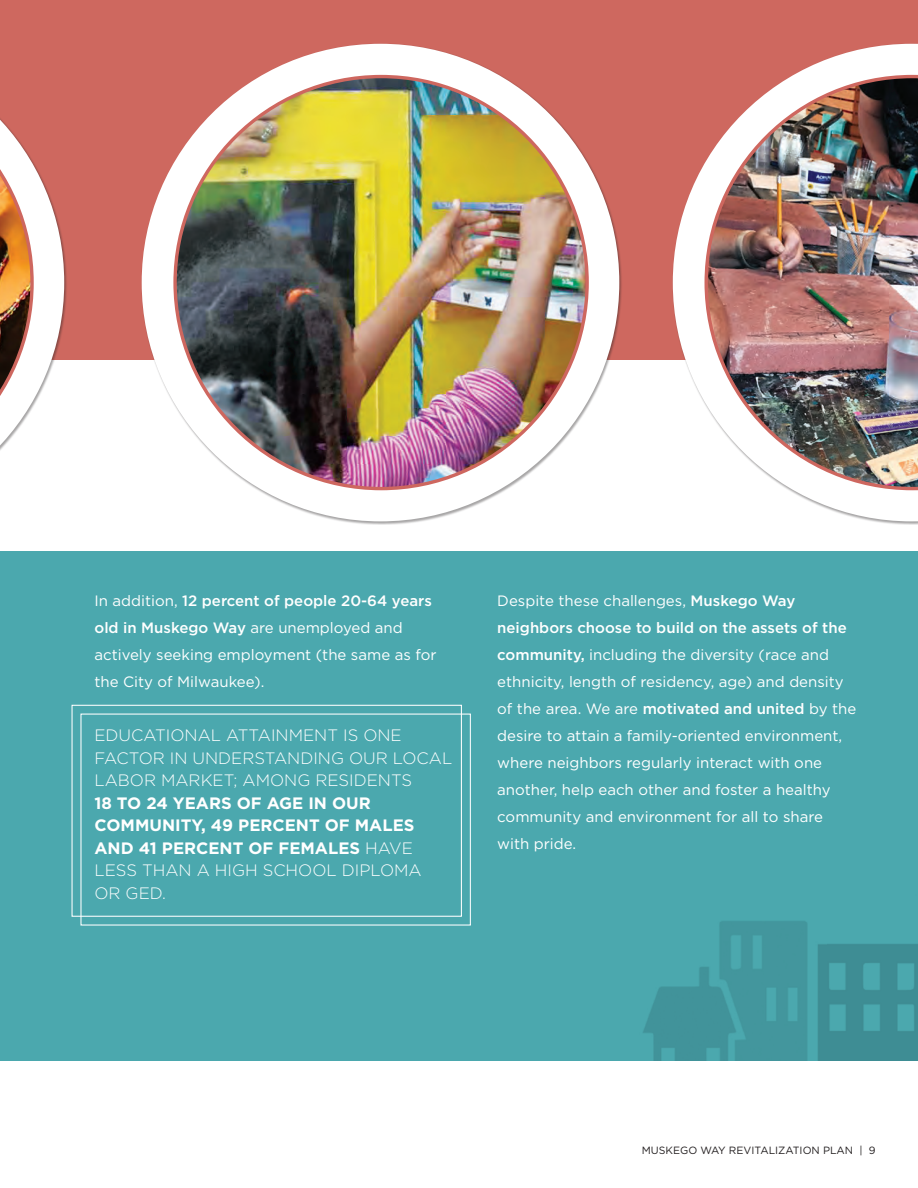
<style>
.page{position:relative;width:918px;height:1188px;background:#fff}
.page>*{position:absolute;margin:0;border:0;box-sizing:border-box;transform-origin:0 0}
.t1{font:300 16.5px/22.5px "Gotham";color:#fff}
.t2{font:15px/27px "Gotham";color:#fff}
.t3{font:10.5px "Gotham";color:#231f20}
.s1{font-weight:500}
.s2{font-weight:700}
</style>
<div class="page">
<div style="left:0;top:551px;width:918px;height:510px;background:#4ba8ae"></div>
<div style="left:0;top:0;width:918px;height:359px;background:#ce685f"></div>
<div style="left:0;top:43px;width:68px;height:482px;background:#231f20;opacity:.4"></div>
<svg style="left:0;top:44px;width:64px;height:477px"></svg>
<div style="left:141px;top:43px;width:482px;height:482px;background:#231f20;opacity:.4"></div>
<div style="left:142px;top:44px;width:477px;height:477px;background:#fff;border-radius:50%"></div>
<img style="left:175px;top:77px;width:412px;height:412px;border-radius:206px">
<svg style="left:673px;top:44px;width:245px;height:477px;fill:#fff"></svg>
<img style="left:705px;top:75px;width:213px;height:415px">
<div style="left:72px;top:705px;width:390px;height:212px;border:1px solid #fff"></div>
<img style="left:643px;top:921px;width:275px;height:140px">
<p class="t2" style="left:94px;top:587px;width:344px">In addition, <span class="s1">12 percent of people 20-64 years old in Muskego Way</span> are unemployed and actively seeking employment (the same as for the City of Milwaukee).</p>
<p class="t1" style="left:94px;top:723px;width:359px">EDUCATIONAL ATTAINMENT IS ONE<br>FACTOR IN UNDERSTANDING OUR LOCAL<br>LABOR MARKET; AMONG RESIDENTS<br><span class="s2">18 TO 24 YEARS OF AGE IN OUR<br>COMMUNITY, 49 PERCENT OF MALES<br>AND 41 PERCENT OF FEMALES</span> HAVE<br>LESS THAN A HIGH SCHOOL DIPLOMA<br>OR GED.</p>
<p class="t2" style="left:497px;top:587px;width:360px">Despite these challenges, <span class="s1">Muskego Way neighbors choose to build on the assets of the community,</span> including the diversity (race and ethnicity, length of residency, age) and density of the area. We are <span class="s1">motivated and united</span> by the desire to attain a family-oriented environment, where neighbors regularly interact with one another, help each other and foster a healthy community and environment for all to share with pride.</p>
<p class="t3" style="left:642px;top:1143px;width:235px">MUSKEGO WAY REVITALIZATION PLAN | 9</p>
</div>
